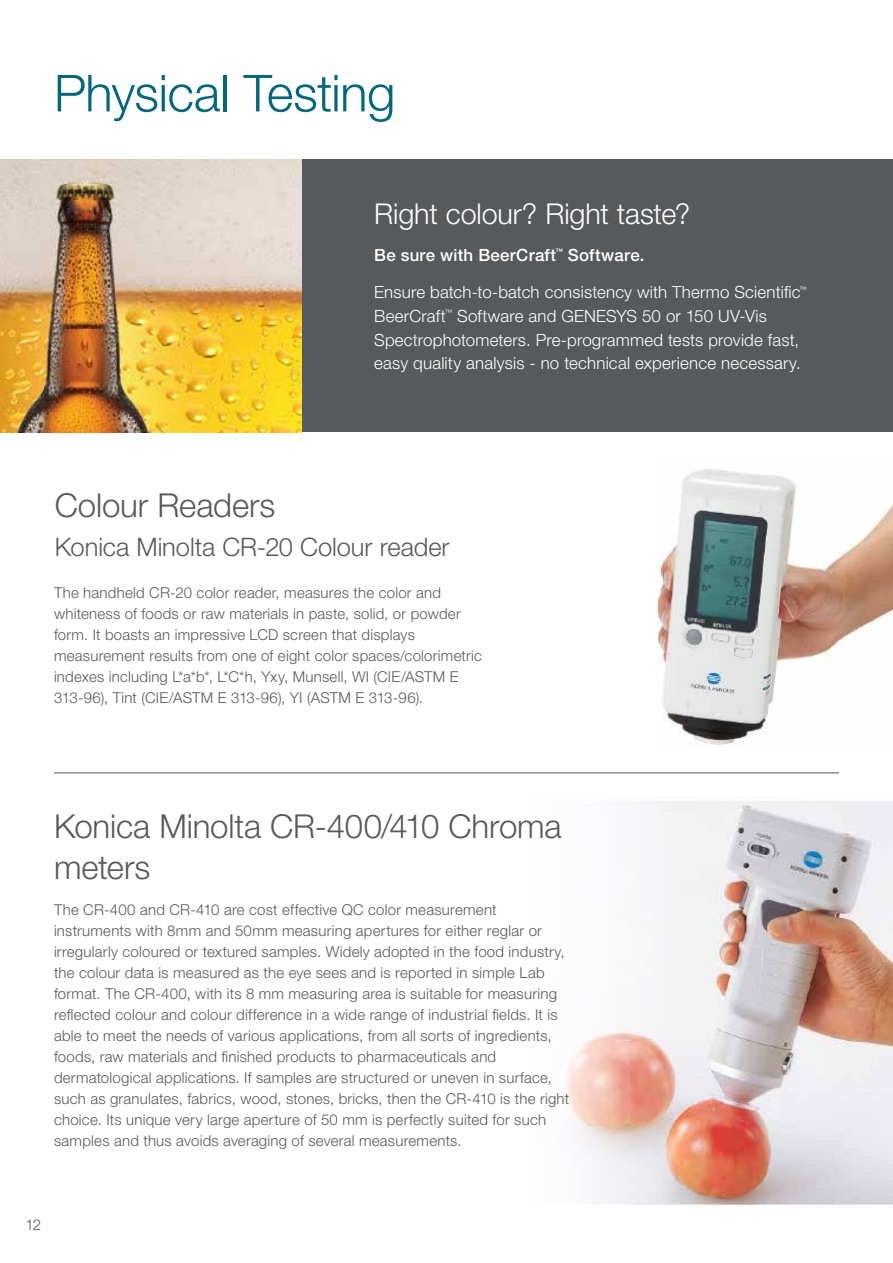
<style>
.page{position:relative;width:893px;height:1263px;background:#fff}
.page>*{position:absolute;margin:0;border:0;box-sizing:border-box;transform-origin:0 0}
.t1{font:300 51px "Helvetica Neue LT Std";letter-spacing:-.01em;color:#006880}
.t2{font:300 33px/40.5px "Helvetica Neue LT Std";letter-spacing:-.005em;color:#58595b}
.t3{font:300 28.65px "Helvetica Neue LT Std";letter-spacing:-.005em;color:#fff}
.t4{font:300 25.5px "Helvetica Neue LT Std";letter-spacing:-.005em;color:#58595b}
.t5{font:300 16.8px/23.5px "Helvetica Neue LT Std";letter-spacing:.01em;color:#fff}
.t6{font:500 16.8px "Helvetica Neue LT Std";letter-spacing:.015em;color:#fff}
.t7{font:300 15px/21px "Helvetica Neue LT Std";letter-spacing:.015em;color:#58595b}
</style>
<div class="page">
<img style="left:566px;top:801px;width:327px;height:404px">
<hr style="left:54px;top:772px;width:785px;height:1px;background:#555556">
<img style="left:657px;top:469px;width:236px;height:276px">
<div style="left:242px;top:159px;width:651px;height:273px;background:#58595b"></div>
<img style="left:0;top:159px;width:302px;height:273px">
<h1 class="t1" style="left:54px;top:62px;width:343px">Physical Testing</h1>
<h3 class="t3" style="left:374px;top:196px;width:317px">Right colour? Right taste?</h3>
<p class="t6" style="left:374px;top:245px;width:272px">Be sure with BeerCraft<sup>™</sup> Software.</p>
<p class="t5" style="left:374px;top:280px;width:434px">Ensure batch-to-batch consistency with Thermo Scientific<sup>™ </sup>BeerCraft<sup>™</sup> Software and GENESYS 50 or 150 UV-Vis Spectrophotometers. Pre-programmed tests provide fast, easy quality analysis - no technical experience necessary.</p>
<h2 class="t2" style="left:55px;top:484px;width:222px">Colour Readers</h2>
<h3 class="t4" style="left:55px;top:531px;width:396px">Konica Minolta CR-20 Colour reader</h3>
<p class="t7" style="left:54px;top:582px;width:429px">The handheld CR-20 color reader, measures the color and whiteness of foods or raw materials in paste, solid, or powder form. It boasts an impressive LCD screen that displays measurement results from one of eight color spaces/colorimetric indexes including L*a*b*, L*C*h, Yxy, Munsell, WI (CIE/ASTM E 313-96), Tint (CIE/ASTM E 313-96), YI (ASTM E 313-96).</p>
<h2 class="t2" style="left:54px;top:805px;width:509px">Konica Minolta CR-400/410 Chroma meters</h2>
<p class="t7" style="left:54px;top:899px;width:517px">The CR-400 and CR-410 are cost effective QC color measurement instruments with 8mm and 50mm measuring apertures for either reglar or irregularly coloured or textured samples. Widely adopted in the food industry, the colour data is measured as the eye sees and is reported in simple Lab format. The CR-400, with its 8 mm measuring area is suitable for measuring reflected colour and colour difference in a wide range of industrial fields. It is able to meet the needs of various applications, from all sorts of ingredients, foods, raw materials and finished products to pharmaceuticals and dermatological applications. If samples are structured or uneven in surface, such as granulates, fabrics, wood, stones, bricks, then the CR-410 is the right choice. Its unique very large aperture of 50 mm is perfectly suited for such samples and thus avoids averaging of several measurements.</p>
<p class="t7" style="left:25px;top:1214px;width:17px">12</p>
</div>
